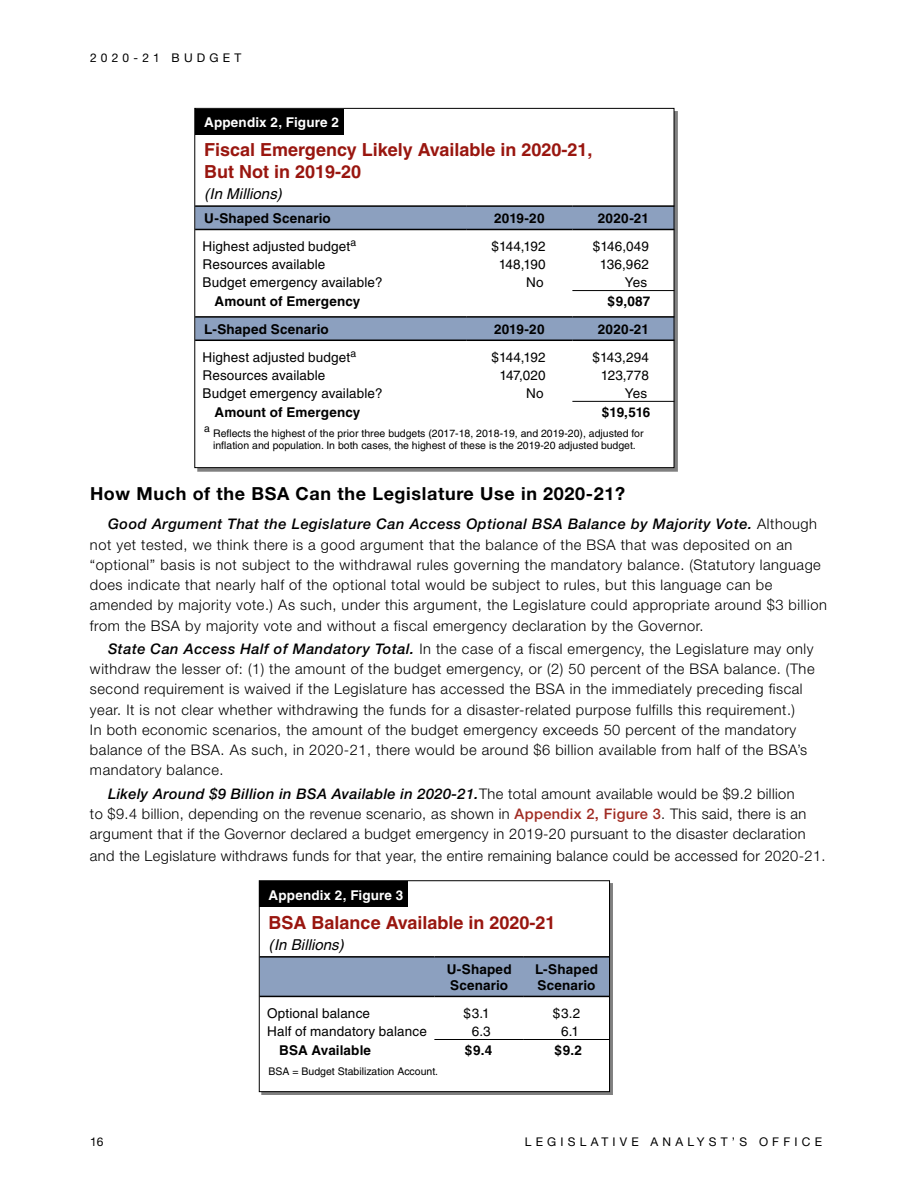
<style>
.page{position:relative;width:918px;height:1188px;background:#fff}
.page>*{position:absolute;margin:0;border:0;box-sizing:border-box;transform-origin:0 0}
.t1{font:700 18px/21.6px "Helvetica";color:#99160f}
.t2{font:700 18px "Helvetica Neue LT";letter-spacing:.035em;color:#000}
.t3{font:italic 15px "Helvetica";letter-spacing:.005em;color:#000}
.t4{font:300 14.7px/20.2px "Helvetica Neue LT";letter-spacing:.035em;color:#000}
.t5{font:13.5px "Helvetica";letter-spacing:.01em;color:#000}
.t6{font:700 13.5px/16.2px "Helvetica";letter-spacing:.01em;color:#000}
.t7{font:700 13.5px "Helvetica";letter-spacing:.01em;color:#fff}
.t8{font:12px "Helvetica Neue LT";letter-spacing:.35em;color:#000}
.t9{font:10.5px/12.6px "Helvetica";color:#000;text-align:center}
.s1{font-weight:500;font-style:italic}
.s2{font-weight:500;color:#a02b22}
</style>
<div class="page">
<div style="left:195px;top:109px;width:148px;height:26px;background:#000"></div>
<svg style="left:196px;top:207px;width:476px;height:133px"></svg>
<hr style="left:195px;top:205px;width:271px;height:2px;background:#000">
<hr style="left:466px;top:205px;width:106px;height:2px;background:#000">
<hr style="left:572px;top:205px;width:102px;height:2px;background:#000">
<hr style="left:195px;top:229px;width:271px;height:1px;background:#000">
<hr style="left:466px;top:229px;width:106px;height:1px;background:#000">
<hr style="left:572px;top:229px;width:102px;height:1px;background:#000">
<hr style="left:572px;top:290px;width:102px;height:1px;background:#000">
<hr style="left:195px;top:340px;width:271px;height:1px;background:#000">
<hr style="left:466px;top:340px;width:106px;height:1px;background:#000">
<hr style="left:572px;top:340px;width:102px;height:1px;background:#000">
<hr style="left:572px;top:401px;width:102px;height:1px;background:#000">
<hr style="left:195px;top:316px;width:271px;height:2px;background:#000">
<hr style="left:466px;top:316px;width:106px;height:2px;background:#000">
<hr style="left:572px;top:316px;width:102px;height:2px;background:#000">
<div style="left:262px;top:883px;width:351px;height:212px;background:#000;opacity:.5"></div>
<svg style="left:259px;top:880px;width:351px;height:212px"></svg>
<p class="t8" style="left:90px;top:50px;width:153px">2020-21 BUDGET</p>
<p class="t7" style="left:204px;top:114px;width:136px">Appendix 2, Figure 2</p>
<p class="t1" style="left:204px;top:139px;width:390px">Fiscal Emergency Likely Available in 2020-21,<br>But Not in 2019-20</p>
<p class="t3" style="left:204px;top:185px;width:79px">(In Millions)</p>
<p class="t6" style="left:204px;top:210px;width:128px">U-Shaped Scenario</p>
<p class="t6" style="left:494px;top:210px;width:52px">2019-20</p>
<p class="t6" style="left:598px;top:210px;width:53px">2020-21</p>
<p class="t5" style="left:203px;top:238px;width:155px">Highest adjusted budget<sup>a</sup></p>
<p class="t5" style="left:492px;top:238px;width:56px">$144,192</p>
<p class="t5" style="left:593px;top:238px;width:58px">$146,049</p>
<p class="t5" style="left:203px;top:256px;width:124px">Resources available</p>
<p class="t5" style="left:499px;top:256px;width:48px">148,190</p>
<p class="t5" style="left:600px;top:256px;width:50px">136,962</p>
<p class="t5" style="left:203px;top:274px;width:181px">Budget emergency available?</p>
<p class="t5" style="left:526px;top:274px;width:19px">No</p>
<p class="t5" style="left:625px;top:274px;width:24px">Yes</p>
<p class="t6" style="left:215px;top:293px;width:147px">Amount of Emergency</p>
<p class="t6" style="left:607px;top:293px;width:44px">$9,087</p>
<p class="t6" style="left:204px;top:321px;width:126px">L-Shaped Scenario</p>
<p class="t6" style="left:494px;top:321px;width:52px">2019-20</p>
<p class="t6" style="left:598px;top:321px;width:53px">2020-21</p>
<p class="t5" style="left:203px;top:349px;width:155px">Highest adjusted budget<sup>a</sup></p>
<p class="t5" style="left:492px;top:349px;width:56px">$144,192</p>
<p class="t5" style="left:592px;top:349px;width:58px">$143,294</p>
<p class="t5" style="left:203px;top:367px;width:124px">Resources available</p>
<p class="t5" style="left:499px;top:367px;width:48px">147,020</p>
<p class="t5" style="left:601px;top:367px;width:49px">123,778</p>
<p class="t5" style="left:203px;top:385px;width:181px">Budget emergency available?</p>
<p class="t5" style="left:526px;top:385px;width:19px">No</p>
<p class="t5" style="left:625px;top:385px;width:24px">Yes</p>
<p class="t6" style="left:215px;top:404px;width:147px">Amount of Emergency</p>
<p class="t6" style="left:602px;top:404px;width:50px">$19,516</p>
<p class="t9" style="left:204px;top:427px;width:441px">a Reflects the highest of the prior three budgets (2017-18, 2018-19, and 2019-20), adjusted for inflation and population. In both cases, the highest of these is the 2019-20 adjusted budget.</p>
<p class="t2" style="left:90px;top:483px;width:537px">How Much of the BSA Can the Legislature Use in 2020-21?</p>
<p class="t4" style="left:90px;top:514px;width:738px;text-indent:18px"><span class="s1">Good Argument That the Legislature Can Access Optional BSA Balance by Majority Vote.</span> Although not yet tested, we think there is a good argument that the balance of the BSA that was deposited on an “optional” basis is not subject to the withdrawal rules governing the mandatory balance. (Statutory language does indicate that nearly half of the optional total would be subject to rules, but this language can be amended by majority vote.) As such, under this argument, the Legislature could appropriate around $3 billion from the BSA by majority vote and without a fiscal emergency declaration by the Governor.</p>
<p class="t4" style="left:90px;top:638px;width:726px;text-indent:18px"><span class="s1">State Can Access Half of Mandatory Total.</span> In the case of a fiscal emergency, the Legislature may only withdraw the lesser of: (1) the amount of the budget emergency, or (2) 50 percent of the BSA balance. (The second requirement is waived if the Legislature has accessed the BSA in the immediately preceding fiscal year. It is not clear whether withdrawing the funds for a disaster-related purpose fulfills this requirement.)<br>In both economic scenarios, the amount of the budget emergency exceeds 50 percent of the mandatory balance of the BSA. As such, in 2020-21, there would be around $6 billion available from half of the BSA’s mandatory balance.</p>
<p class="t4" style="left:90px;top:783px;width:718px;text-align:center"><span class="s1">Likely Around $9 Billion in BSA Available in 2020-21.</span>The total amount available would be $9.2 billion<br>to $9.4 billion, depending on the revenue scenario, as shown in <span class="s2">Appendix 2, Figure 3</span>. This said, there is an argument that if the Governor declared a budget emergency in 2019-20 pursuant to the disaster declaration</p>
<p class="t4" style="left:90px;top:845px;width:737px">and the Legislature withdraws funds for that year, the entire remaining balance could be accessed for 2020-21.</p>
<p class="t8" style="left:90px;top:1134px;width:15px">16</p>
<p class="t7" style="left:269px;top:887px;width:136px">Appendix 2, Figure 3</p>
<p class="t1" style="left:269px;top:911px;width:288px">BSA Balance Available in 2020-21</p>
<p class="t3" style="left:269px;top:936px;width:77px">(In Billions)</p>
<p class="t6" style="left:447px;top:961px;width:66px">U-Shaped<br>Scenario</p>
<p class="t6" style="left:535px;top:961px;width:64px">L-Shaped<br>Scenario</p>
<p class="t5" style="left:267px;top:1005px;width:104px">Optional balance</p>
<p class="t5" style="left:463px;top:1005px;width:28px">$3.1</p>
<p class="t5" style="left:553px;top:1005px;width:29px">$3.2</p>
<p class="t5" style="left:267px;top:1023px;width:161px">Half of mandatory balance</p>
<p class="t5" style="left:472px;top:1023px;width:20px">6.3</p>
<p class="t5" style="left:561px;top:1023px;width:19px">6.1</p>
<p class="t6" style="left:279px;top:1042px;width:93px">BSA Available</p>
<p class="t6" style="left:465px;top:1042px;width:29px">$9.4</p>
<p class="t6" style="left:554px;top:1042px;width:29px">$9.2</p>
<p class="t9" style="left:269px;top:1065px;width:171px">BSA = Budget Stabilization Account.</p>
<p class="t8" style="left:525px;top:1134px;width:299px">LEGISLATIVE ANALYST’S OFFICE</p>
</div>
